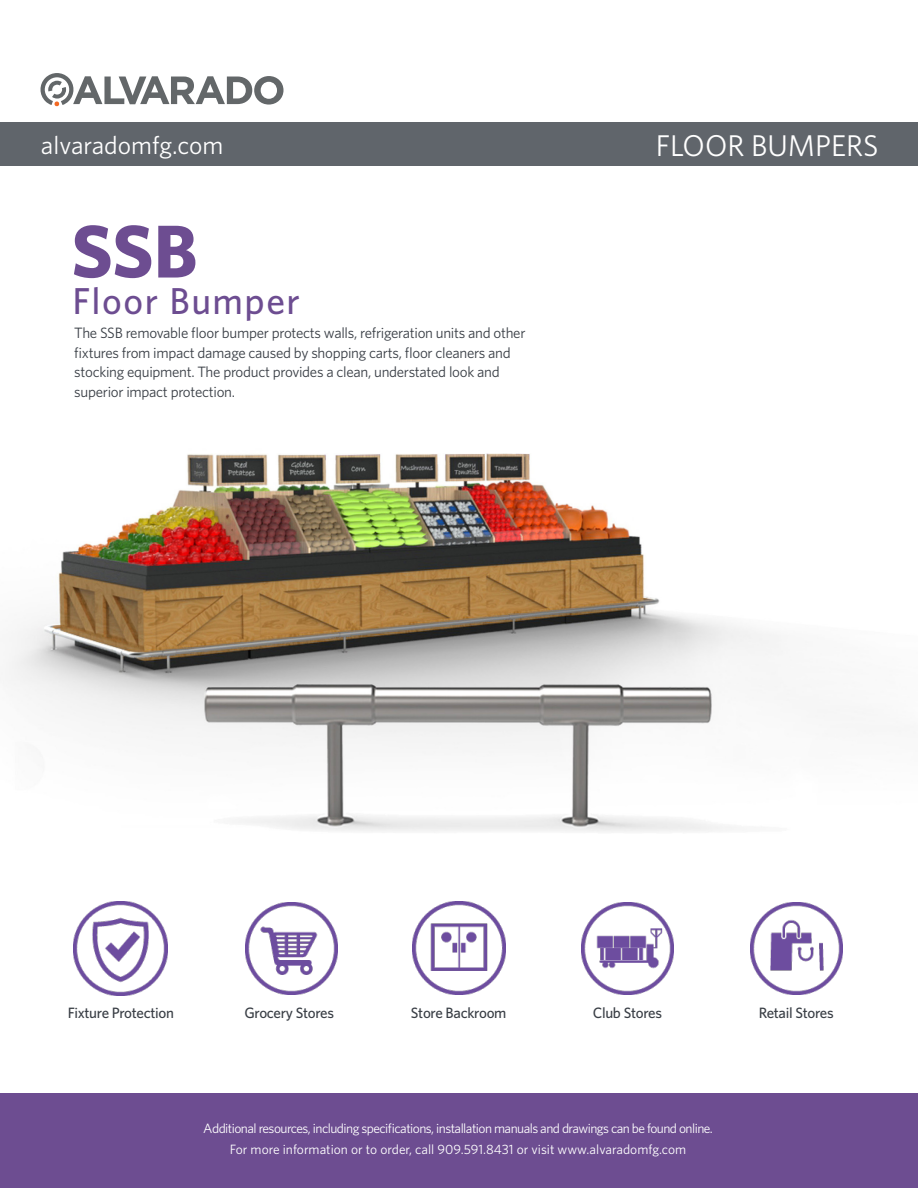
<style>
.page{position:relative;width:918px;height:1188px;background:#fff}
.page>*{position:absolute;margin:0;border:0;box-sizing:border-box;transform-origin:0 0}
.t1{font:700 75px "Whitney";color:#6d4d91}
.t2{font:500 37.5px "Whitney";letter-spacing:.04em;color:#6d4d91}
.t3{font:30px "Whitney";color:#fff}
.t4{font:25.5px "Whitney";color:#fff}
.t5{font:15px/19.5px "Whitney";letter-spacing:-.02em;color:#393e45}
.t6{font:500 15px "Whitney";letter-spacing:-.02em;color:#393e45}
.t7{font:13.5px "Whitney";letter-spacing:-.04em;color:#fff}
.t8{font:13.5px "Whitney";color:#fff}
</style>
<div class="page">
<img style="left:74px;top:902px;width:94px;height:94px">
<img style="left:246px;top:902px;width:92px;height:93px">
<img style="left:413px;top:902px;width:92px;height:93px">
<img style="left:581px;top:903px;width:93px;height:92px">
<img style="left:750px;top:903px;width:93px;height:92px">
<img style="left:9px;top:453px;width:774px;height:379px">
<div style="left:0;top:122px;width:918px;height:44px;background:#60656b"></div>
<svg style="left:40px;top:73px;width:243px;height:33px"></svg>
<div style="left:0;top:1094px;width:918px;height:94px;background:#6d4d91"></div>
<p class="t4" style="left:41px;top:128px;width:184px">alvaradomfg.com</p>
<p class="t3" style="left:656px;top:125px;width:224px">FLOOR BUMPERS</p>
<p class="t1" style="left:71px;top:201px;width:128px">SSB</p>
<p class="t2" style="left:72px;top:276px;width:229px">Floor Bumper</p>
<p class="t5" style="left:74px;top:323px;width:453px">The SSB removable floor bumper protects walls, refrigeration units and other fixtures from impact damage caused by shopping carts, floor cleaners and stocking equipment. The product provides a clean, understated look and superior impact protection.</p>
<p class="t6" style="left:68px;top:1003px;width:108px">Fixture Protection</p>
<p class="t6" style="left:244px;top:1003px;width:91px">Grocery Stores</p>
<p class="t6" style="left:411px;top:1003px;width:97px">Store Backroom</p>
<p class="t6" style="left:593px;top:1003px;width:71px">Club Stores</p>
<p class="t6" style="left:759px;top:1003px;width:77px">Retail Stores</p>
<p class="t7" style="left:203px;top:1120px;width:511px">Additional resources, including specifications, installation manuals and drawings can be found online.</p>
<p class="t8" style="left:230px;top:1141px;width:458px">For more information or to order, call 909.591.8431 or visit www.alvaradomfg.com</p>
</div>
